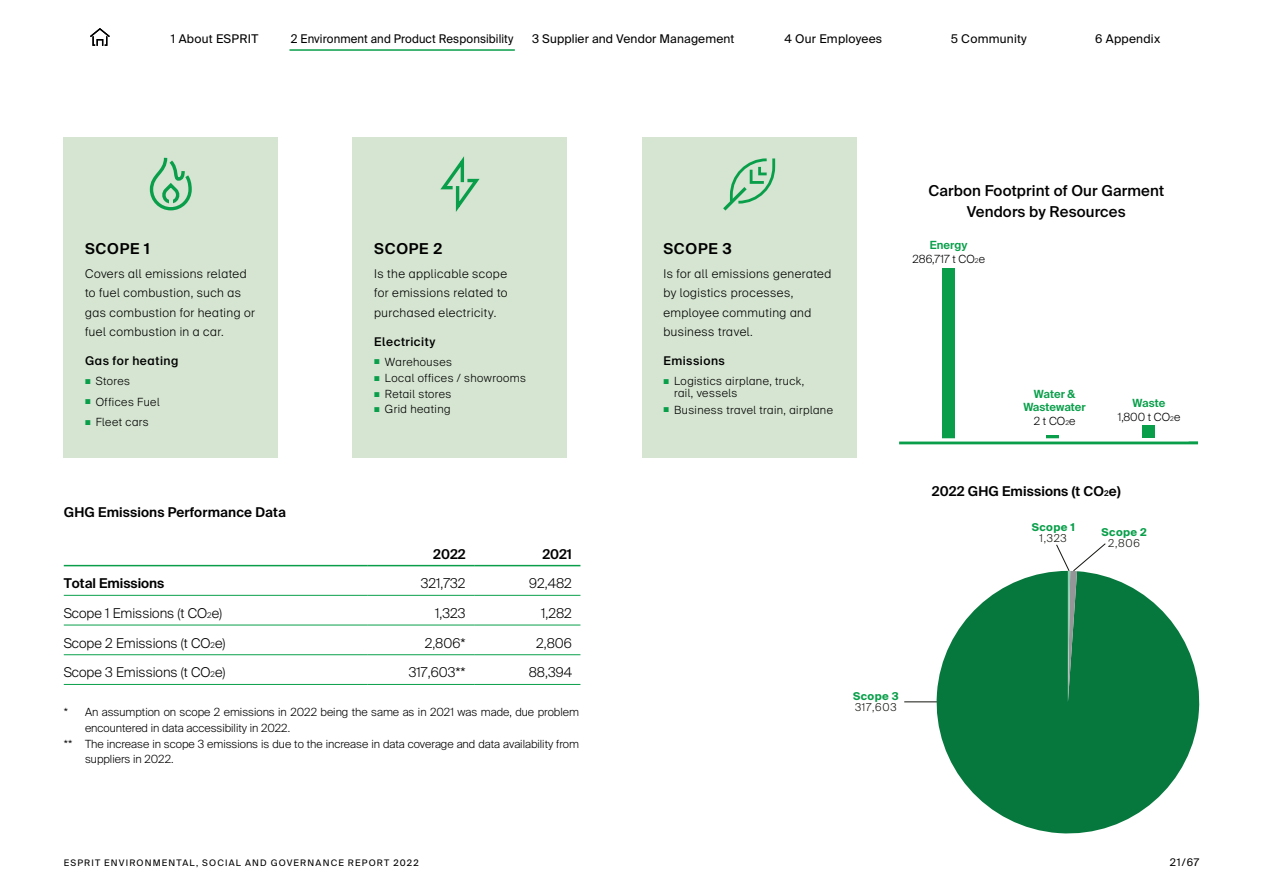
<style>
.page{position:relative;width:1263px;height:893px;background:#fff}
.page>*{position:absolute;margin:0;border:0;box-sizing:border-box;transform-origin:0 0}
.t1{font:500 15px/21px "Suisse Intl";letter-spacing:.01em;color:#000;text-align:center}
.t2{font:600 15px "Suisse Intl";letter-spacing:.05em;color:#000}
.t3{font:300 13.5px "Suisse Intl";color:#000}
.t4{font:600 13.5px "Suisse Intl";letter-spacing:.01em;color:#000}
.t5{font:300 12px/19.5px "Suisse Intl";letter-spacing:.035em;color:#000}
.t6{font:12px "Suisse Intl";letter-spacing:.01em;color:#000}
.t7{font:12px "Suisse Intl";letter-spacing:.01em;color:#000;scale:.95 1}
.t8{font:500 12px "Suisse Intl";letter-spacing:.04em;color:#000}
.t9{font:300 11.25px/13.5px "Suisse Intl";color:#000;text-align:center}
.t10{font:300 11.25px/12px "Suisse Intl";letter-spacing:.04em;color:#000}
.t11{font:300 11.25px "Suisse Intl";letter-spacing:.035em;color:#000}
.t12{font:300 11.25px "Suisse Intl";letter-spacing:.045em;color:#000}
.t13{font:600 11.25px/13.5px "Suisse Intl";color:#099f4a;text-align:center}
.t14{font:300 11.25px "Suisse Intl";letter-spacing:.05em;color:#000}
.t15{font:700 10.8px "Suisse Intl";letter-spacing:.03em;color:#099f4a}
.t16{font:300 10.8px "Suisse Intl";letter-spacing:.065em;color:#14150f}
.t17{font:10.5px "Suisse Intl";color:#000}
.t18{font:9px "Suisse Intl";letter-spacing:.13em;color:#000}
.s1{font-size:9px;color:#099f4a}
.s2{font-size:7.8px}
.s3{font-weight:600;color:#099f4a}
.s4{font-size:6.6px}
.s5{font-weight:300;color:#000}
.s6{font-weight:300;font-size:6.6px;color:#000}
</style>
<div class="page">
<div style="left:942px;top:268px;width:13px;height:170px;background:#099f4a"></div>
<div style="left:1142px;top:426px;width:13px;height:12px;background:#099f4a"></div>
<svg style="left:1046px;top:435px;width:12px;height:3px"></svg>
<hr style="left:899px;top:441px;width:299px;height:3px;background:#099f4a">
<div style="left:64px;top:137px;width:214px;height:320px;background:#d5e5d1"></div>
<div style="left:353px;top:137px;width:214px;height:320px;background:#d5e5d1"></div>
<div style="left:642px;top:137px;width:214px;height:320px;background:#d5e5d1"></div>
<svg style="left:149px;top:157px;width:43px;height:54px"></svg>
<svg style="left:440px;top:156px;width:40px;height:56px"></svg>
<svg style="left:723px;top:158px;width:53px;height:53px"></svg>
<hr style="left:64px;top:595px;width:304px;height:1px;background:#099f4a">
<hr style="left:368px;top:595px;width:106px;height:1px;background:#099f4a">
<hr style="left:474px;top:595px;width:106px;height:1px;background:#099f4a">
<hr style="left:64px;top:625px;width:304px;height:1px;background:#099f4a">
<hr style="left:368px;top:625px;width:106px;height:1px;background:#099f4a">
<hr style="left:474px;top:625px;width:106px;height:1px;background:#099f4a">
<hr style="left:64px;top:654px;width:304px;height:1px;background:#099f4a">
<hr style="left:368px;top:654px;width:106px;height:1px;background:#099f4a">
<hr style="left:474px;top:654px;width:106px;height:1px;background:#099f4a">
<hr style="left:64px;top:684px;width:304px;height:1px;background:#099f4a">
<hr style="left:368px;top:684px;width:106px;height:1px;background:#099f4a">
<hr style="left:474px;top:684px;width:106px;height:1px;background:#099f4a">
<hr style="left:64px;top:565px;width:304px;height:1px;background:#099f4a">
<hr style="left:368px;top:565px;width:106px;height:1px;background:#099f4a">
<hr style="left:474px;top:565px;width:106px;height:1px;background:#099f4a">
<svg style="left:932px;top:576px;width:267px;height:257px;fill:#07783d"></svg>
<svg style="left:904px;top:543px;width:202px;height:159px"></svg>
<hr style="left:289px;top:49px;width:226px;height:2px;background:#099f4a">
<svg style="left:90px;top:28px;width:20px;height:18px"></svg>
<p class="t6" style="left:171px;top:32px;width:89px">1 About ESPRIT</p>
<p class="t7" style="left:291px;top:32px;width:236px">2 Environment and Product Responsibility</p>
<p class="t6" style="left:532px;top:32px;width:204px">3 Supplier and Vendor Management</p>
<p class="t6" style="left:784px;top:32px;width:99px">4 Our Employees</p>
<p class="t6" style="left:951px;top:32px;width:78px">5 Community</p>
<p class="t6" style="left:1095px;top:32px;width:67px">6 Appendix</p>
<h1 class="t2" style="left:85px;top:240px;width:66px">SCOPE 1</h1>
<p class="t5" style="left:85px;top:264px;width:171px">Covers all emissions related to fuel combustion, such as gas combustion for heating or fuel combustion in a car.</p>
<p class="t8" style="left:85px;top:354px;width:95px">Gas for heating</p>
<p class="t9" style="left:85px;top:375px;width:46px"><span class="s1">■</span> Stores</p>
<p class="t12" style="left:85px;top:395px;width:76px"><span class="s1">■</span> Offices Fuel</p>
<p class="t14" style="left:85px;top:416px;width:65px"><span class="s1">■</span> Fleet cars</p>
<p class="t4" style="left:64px;top:505px;width:224px">GHG Emissions Performance Data</p>
<h1 class="t2" style="left:374px;top:240px;width:69px">SCOPE 2</h1>
<p class="t5" style="left:374px;top:264px;width:135px;text-align:justify">Is the applicable scope for emissions related to purchased electricity.</p>
<p class="t8" style="left:374px;top:334px;width:63px">Electricity</p>
<p class="t10" style="left:374px;top:356px;width:79px"><span class="s1">■</span> Warehouses</p>
<p class="t10" style="left:374px;top:372px;width:153px"><span class="s1">■</span> Local offices / showrooms</p>
<p class="t11" style="left:374px;top:388px;width:79px"><span class="s1">■</span> Retail stores</p>
<p class="t12" style="left:374px;top:402px;width:78px"><span class="s1">■</span> Grid heating</p>
<p class="t4" style="left:433px;top:546px;width:34px">2022</p>
<p class="t4" style="left:542px;top:546px;width:31px">2021</p>
<p class="t4" style="left:64px;top:576px;width:102px">Total Emissions</p>
<p class="t3" style="left:421px;top:576px;width:46px">321,732</p>
<p class="t3" style="left:529px;top:576px;width:44px">92,482</p>
<p class="t3" style="left:64px;top:605px;width:160px">Scope 1 Emissions (t CO<span class="s2">2</span>e)</p>
<p class="t3" style="left:435px;top:605px;width:32px">1,323</p>
<p class="t3" style="left:541px;top:605px;width:32px">1,282</p>
<p class="t3" style="left:64px;top:635px;width:163px">Scope 2 Emissions (t CO<span class="s2">2</span>e)</p>
<p class="t3" style="left:425px;top:635px;width:42px">2,806*</p>
<p class="t3" style="left:536px;top:635px;width:37px">2,806</p>
<p class="t3" style="left:64px;top:665px;width:163px">Scope 3 Emissions (t CO<span class="s2">2</span>e)</p>
<p class="t3" style="left:409px;top:665px;width:58px">317,603**</p>
<p class="t3" style="left:529px;top:665px;width:45px">88,394</p>
<p class="t9" style="left:64px;top:705px;width:517px">* An assumption on scope 2 emissions in 2022 being the same as in 2021 was made, due problem</p>
<p class="t9" style="left:85px;top:721px;width:207px">encountered in data accessibility in 2022.</p>
<p class="t9" style="left:64px;top:737px;width:517px">** The increase in scope 3 emissions is due to the increase in data coverage and data availability from</p>
<p class="t9" style="left:85px;top:753px;width:90px">suppliers in 2022.</p>
<h1 class="t2" style="left:663px;top:240px;width:70px">SCOPE 3</h1>
<p class="t5" style="left:663px;top:264px;width:169px">Is for all emissions generated by logistics processes, employee commuting and business travel.</p>
<p class="t8" style="left:663px;top:354px;width:63px">Emissions</p>
<p class="t10" style="left:674px;top:375px;width:132px;text-indent:-11px"><span class="s1">■</span> Logistics airplane, truck, rail, vessels</p>
<p class="t11" style="left:663px;top:403px;width:171px"><span class="s1">■</span> Business travel train, airplane</p>
<h1 class="t1" style="left:928px;top:180px;width:237px">Carbon Footprint of Our Garment<br>Vendors by Resources</h1>
<p class="t9" style="left:912px;top:239px;width:74px"><span class="s3">Energy<br></span>286,717 t CO<span class="s4">2</span>e</p>
<p class="t13" style="left:1023px;top:387px;width:64px">Water &amp;<br>Wastewater<br><span class="s5">2 t CO</span><span class="s6">2</span><span class="s5">e</span></p>
<p class="t9" style="left:1118px;top:397px;width:64px"><span class="s3">Waste<br></span>1,800 t CO<span class="s4">2</span>e</p>
<p class="t4" style="left:932px;top:484px;width:190px">2022 GHG Emissions (t CO<span class="s2">2</span>e)</p>
<p class="t15" style="left:1032px;top:520px;width:45px">Scope 1</p>
<p class="t16" style="left:1040px;top:532px;width:29px">1,323</p>
<p class="t15" style="left:1101px;top:526px;width:47px">Scope 2</p>
<p class="t16" style="left:1108px;top:537px;width:33px">2,806</p>
<p class="t15" style="left:853px;top:689px;width:47px">Scope 3</p>
<p class="t16" style="left:855px;top:701px;width:43px">317,603</p>
<p class="t18" style="left:64px;top:857px;width:357px">ESPRIT ENVIRONMENTAL, SOCIAL AND GOVERNANCE REPORT 2022</p>
<p class="t17" style="left:1170px;top:856px;width:31px">21/67</p>
</div>
